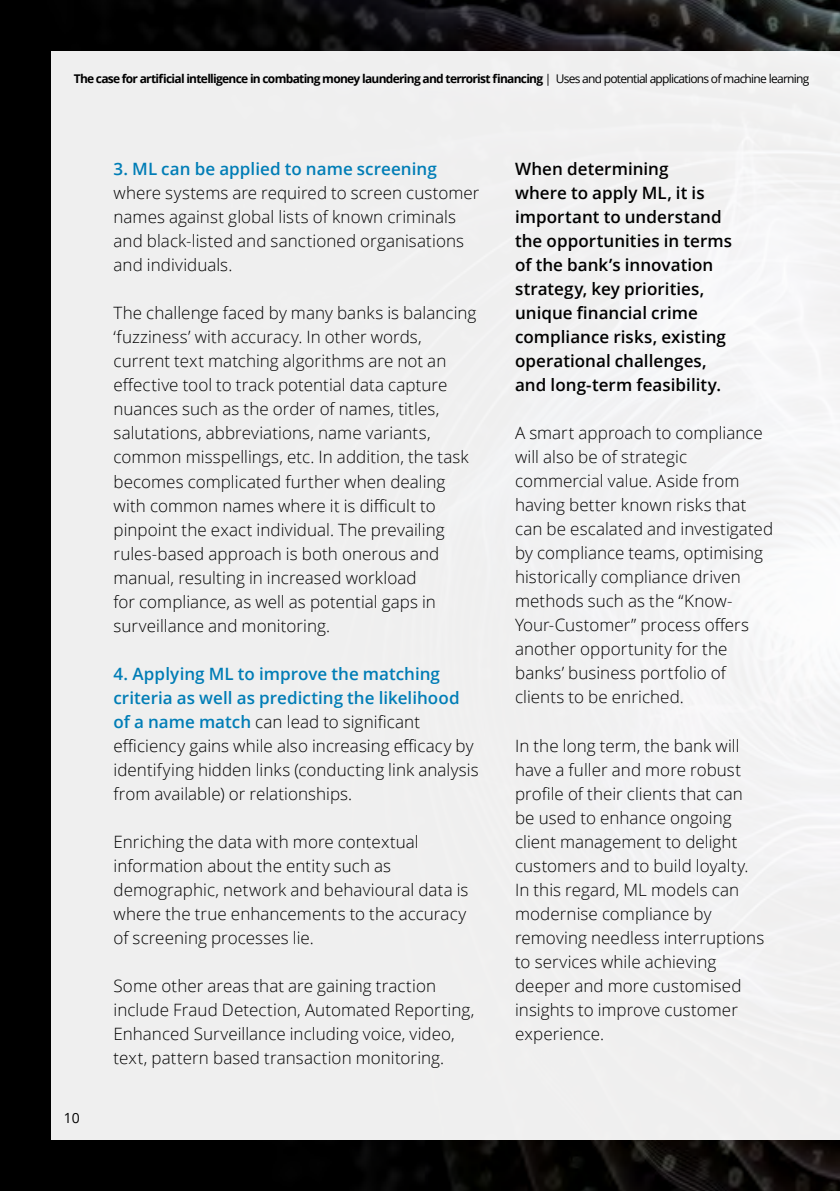
<style>
.page{position:relative;width:840px;height:1191px;background:#fff}
.page>*{position:absolute;margin:0;border:0;box-sizing:border-box;transform-origin:0 0}
.t1{font:300 17px/24px "Open Sans";letter-spacing:.005em;color:#000}
.t2{font:600 17px/24px "Open Sans";letter-spacing:.005em;color:#000}
.t3{font:600 17px "Open Sans";letter-spacing:.005em;color:#007db6}
.t4{font:14px "Open Sans";color:#000}
.t5{font:700 12px "Open Sans";letter-spacing:-.06em;color:#000}
.s1{font-weight:400}
.s2{font-weight:600;color:#007db6}
</style>
<div class="page">
<img style="left:0;top:0;width:839px;height:1191px">
<div style="left:51px;top:51px;width:788px;height:1089px;background:#efefef"></div>
<p class="t5" style="left:74px;top:70px;width:736px">The case for artificial intelligence in combating money laundering and terrorist financing <span class="s1">| Uses and potential applications of machine learning</span></p>
<p class="t4" style="left:64px;top:1108px;width:17px">10</p>
<p class="t3" style="left:113px;top:157px;width:324px">3. ML can be applied to name screening</p>
<p class="t1" style="left:113px;top:181px;width:367px">where systems are required to screen customer names against global lists of known criminals and black-listed and sanctioned organisations and individuals.</p>
<p class="t1" style="left:113px;top:301px;width:364px">The challenge faced by many banks is balancing ‘fuzziness’ with accuracy. In other words, current text matching algorithms are not an effective tool to track potential data capture nuances such as the order of names, titles, salutations, abbreviations, name variants, common misspellings, etc. In addition, the task becomes complicated further when dealing with common names where it is difficult to pinpoint the exact individual. The prevailing rules-based approach is both onerous and manual, resulting in increased workload<br>for compliance, as well as potential gaps in surveillance and monitoring.</p>
<p class="t1" style="left:113px;top:661px;width:366px"><span class="s2">4. Applying ML to improve the matching criteria as well as predicting the likelihood of a name match</span> can lead to significant efficiency gains while also increasing efficacy by identifying hidden links (conducting link analysis from available) or relationships.</p>
<p class="t1" style="left:113px;top:829px;width:356px">Enriching the data with more contextual information about the entity such as demographic, network and behavioural data is where the true enhancements to the accuracy of screening processes lie.</p>
<p class="t1" style="left:113px;top:973px;width:362px">Some other areas that are gaining traction include Fraud Detection, Automated Reporting, Enhanced Surveillance including voice, video, text, pattern based transaction monitoring.</p>
<p class="t2" style="left:514px;top:157px;width:218px">When determining<br>where to apply ML, it is important to understand the opportunities in terms of the bank’s innovation strategy, key priorities, unique financial crime compliance risks, existing operational challenges, and long-term feasibility.</p>
<p class="t1" style="left:514px;top:421px;width:259px">A smart approach to compliance will also be of strategic commercial value. Aside from having better known risks that can be escalated and investigated by compliance teams, optimising historically compliance driven methods such as the “Know-<br>Your-Customer” process offers another opportunity for the banks’ business portfolio of clients to be enriched.</p>
<p class="t1" style="left:514px;top:733px;width:250px">In the long term, the bank will have a fuller and more robust profile of their clients that can be used to enhance ongoing client management to delight customers and to build loyalty.<br>In this regard, ML models can modernise compliance by removing needless interruptions to services while achieving deeper and more customised insights to improve customer experience.</p>
</div>
